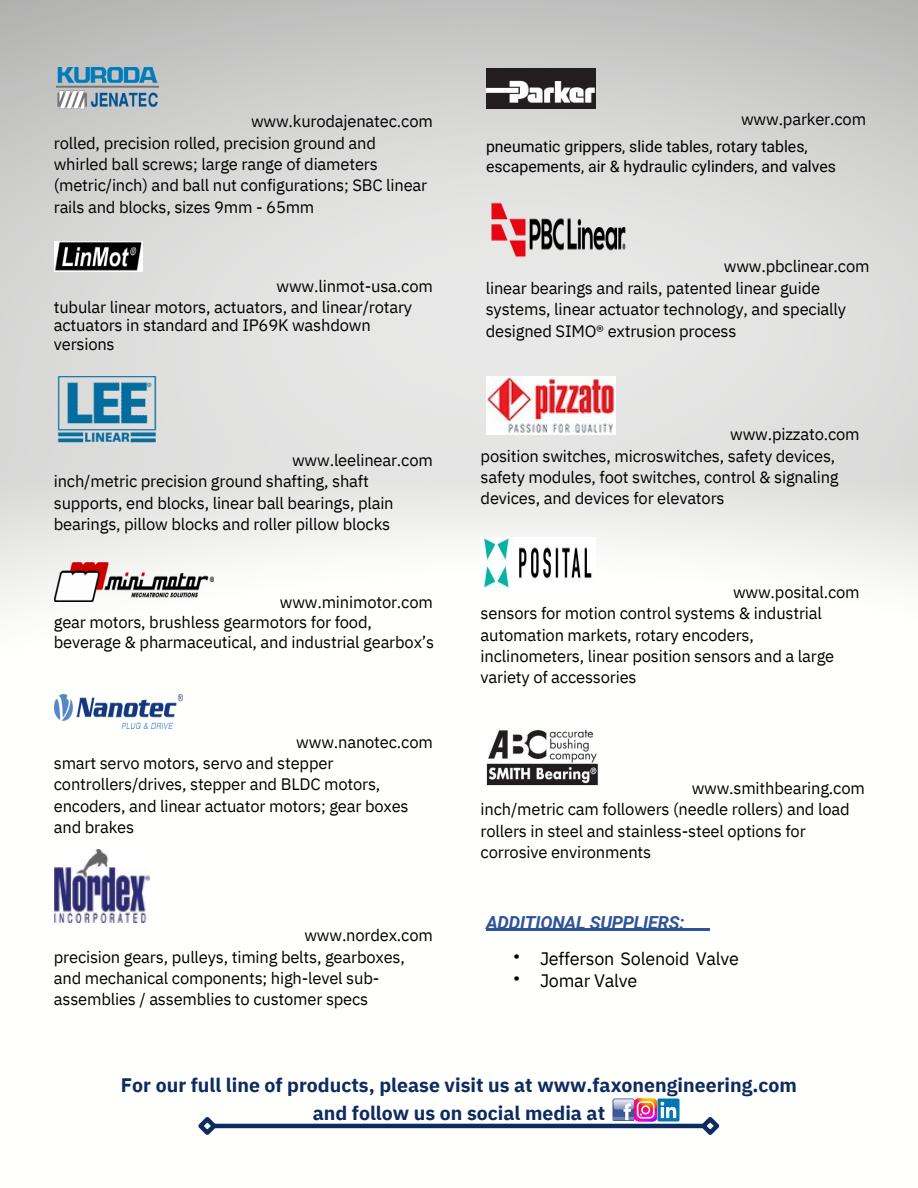
<style>
.page{position:relative;width:918px;height:1188px;background:#fff}
.page>*{position:absolute;margin:0;border:0;box-sizing:border-box;transform-origin:0 0}
.t1{font:700 19.5px/28.2px "IBM Plex Sans";color:#0e2b60;text-align:center}
.t2{font:18px/22.5px "IBM Plex Sans";letter-spacing:-.01em;color:#000}
.t3{font:italic 700 18px "Roboto";letter-spacing:-.01em;color:#2f5496}
.t4{font:16.5px/21.3px "IBM Plex Sans";letter-spacing:-.01em;color:#000}
.t5{font:15.9px/20.2px "Roboto";color:#000}
</style>
<div class="page">
<img style="left:0;top:0;width:918px;height:1129px">
<img style="left:612px;top:1099px;width:68px;height:22px">
<img style="left:56px;top:68px;width:103px;height:41px">
<img style="left:54px;top:241px;width:89px;height:31px">
<img style="left:54px;top:849px;width:95px;height:73px">
<img style="left:486px;top:193px;width:144px;height:73px">
<img style="left:54px;top:562px;width:159px;height:40px">
<img style="left:486px;top:69px;width:110px;height:39px">
<img style="left:486px;top:376px;width:129px;height:59px">
<img style="left:481px;top:538px;width:114px;height:49px">
<hr style="left:486px;top:929px;width:224px;height:2px;background:#2f5496">
<img style="left:54px;top:372px;width:106px;height:73px">
<img style="left:54px;top:695px;width:128px;height:33px">
<img style="left:485px;top:728px;width:116px;height:60px">
<hr style="left:213px;top:1124px;width:492px;height:4px;background:#0e2b60">
<svg style="left:194px;top:1113px;width:26px;height:22px"></svg>
<svg style="left:697px;top:1113px;width:26px;height:22px"></svg>
<p class="t4" style="left:54px;top:111px;width:381px;text-indent:197px">www.kurodajenatec.com rolled, precision rolled, precision ground and whirled ball screws; large range of diameters (metric/inch) and ball nut configurations; SBC linear rails and blocks, sizes 9mm - 65mm</p>
<p class="t4" style="left:54px;top:275px;width:381px;text-indent:223px">www.linmot-usa.com tubular linear motors, actuators, and linear/rotary</p>
<p class="t4" style="left:54px;top:316px;width:318px;line-height:19.2px">actuators in standard and IP69K washdown versions</p>
<p class="t4" style="left:54px;top:449px;width:381px;text-indent:238px">www.leelinear.com inch/metric precision ground shafting, shaft supports, end blocks, linear ball bearings, plain bearings, pillow blocks and roller pillow blocks</p>
<p class="t4" style="left:54px;top:592px;width:382px;line-height:20.2px;text-indent:226px">www.minimotor.com gear motors, brushless gearmotors for food, beverage &amp; pharmaceutical, and industrial gearbox’s</p>
<p class="t4" style="left:54px;top:731px;width:381px;text-indent:242px">www.nanotec.com smart servo motors, servo and stepper controllers/drives, stepper and BLDC motors, encoders, and linear actuator motors; gear boxes and brakes</p>
<p class="t4" style="left:54px;top:924px;width:381px;text-indent:251px">www.nordex.com precision gears, pulleys, timing belts, gearboxes, and mechanical components; high-level sub&shy;assemblies / assemblies to customer specs</p>
<p class="t4" style="left:741px;top:108px;width:127px">www.parker.com</p>
<p class="t5" style="left:486px;top:136px;width:352px">pneumatic grippers, slide tables, rotary tables, escapements, air &amp; hydraulic cylinders, and valves</p>
<p class="t4" style="left:486px;top:256px;width:385px;text-indent:238px">www.pbclinear.com linear bearings and rails, patented linear guide systems, linear actuator technology, and specially designed SIMO® extrusion process</p>
<p class="t4" style="left:481px;top:424px;width:381px;text-indent:250px">www.pizzato.com position switches, microswitches, safety devices, safety modules, foot switches, control &amp; signaling devices, and devices for elevators</p>
<p class="t4" style="left:481px;top:581px;width:381px;text-indent:252px">www.posital.com sensors for motion control systems &amp; industrial automation markets, rotary encoders, inclinometers, linear position sensors and a large variety of accessories</p>
<p class="t4" style="left:481px;top:777px;width:386px;text-indent:211px">www.smithbearing.com inch/metric cam followers (needle rollers) and load rollers in steel and stainless-steel options for corrosive environments</p>
<p class="t3" style="left:486px;top:912px;width:200px">ADDITIONAL SUPPLIERS:</p>
<p class="t2" style="left:513px;top:944px;width:9px">• •</p>
<p class="t2" style="left:540px;top:947px;width:201px">Jefferson Solenoid Valve<br>Jomar Valve</p>
<p class="t1" style="left:121px;top:1070px;width:678px">For our full line of products, please visit us at www.faxonengineering.com and follow us on social media at</p>
</div>
